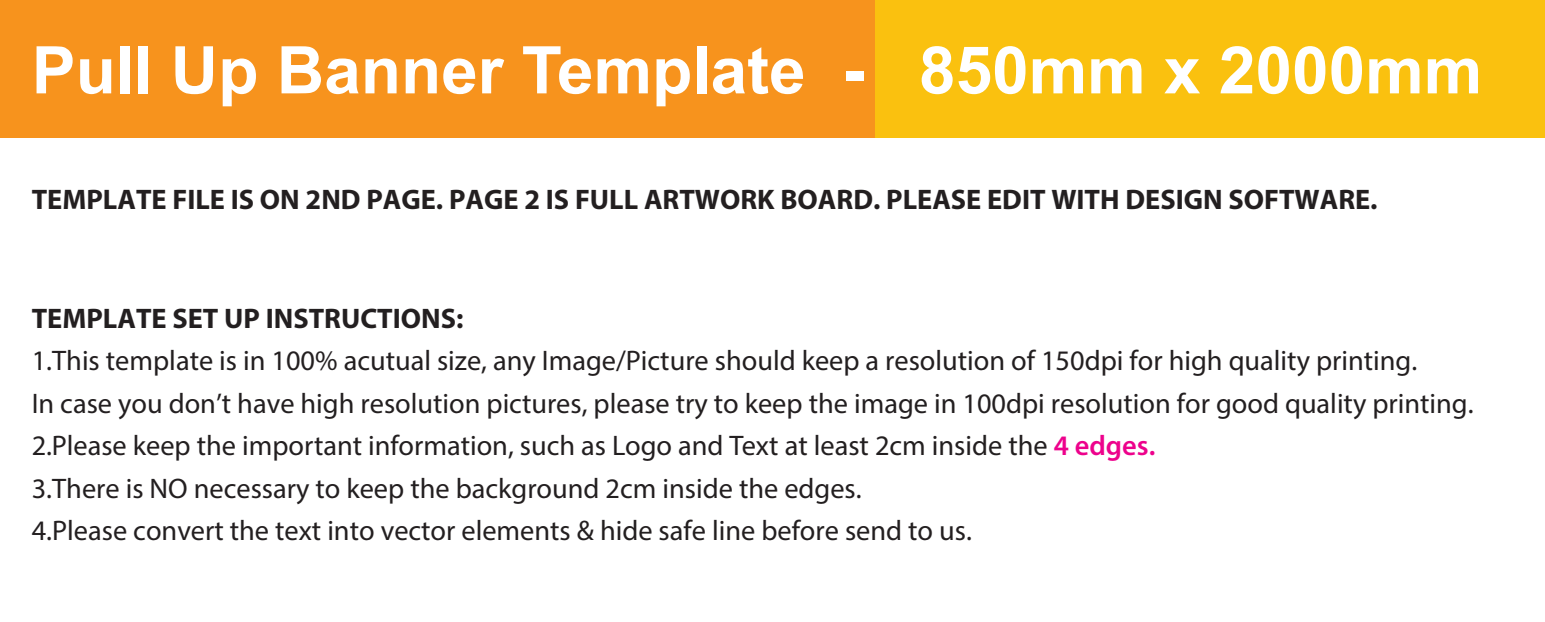
<style>
.page{position:relative;width:1545px;height:622px;background:#fff}
.page>*{position:absolute;margin:0;border:0;box-sizing:border-box;transform-origin:0 0}
.t1{font:700 65.75px "Arial";color:#fff}
.t2{font:28.35px/42.5px "Myriad Pro";color:#231f20}
.t3{font:700 28.35px "Myriad Pro";color:#231f20}
.s1{font-weight:600;color:#ed028c}
</style>
<div class="page">
<div style="left:0;top:0;width:1544px;height:137px;background:#f7931d"></div>
<div style="left:875px;top:0;width:669px;height:137px;background:#fac10f"></div>
<h1 class="t1" style="left:32px;top:26px;width:1451px">Pull Up Banner Template - 850mm x 2000mm</h1>
<p class="t3" style="left:32px;top:181px;width:1347px">TEMPLATE FILE IS ON 2ND PAGE. PAGE 2 IS FULL ARTWORK BOARD. PLEASE EDIT WITH DESIGN SOFTWARE.</p>
<p class="t3" style="left:32px;top:299px;width:433px">TEMPLATE SET UP INSTRUCTIONS:</p>
<p class="t2" style="left:32px;top:339px;width:1443px">1.This template is in 100% acutual size, any Image/Picture should keep a resolution of 150dpi for high quality printing.<br>In case you don’t have high resolution pictures, please try to keep the image in 100dpi resolution for good quality printing.<br>2.Please keep the important information, such as Logo and Text at least 2cm inside the <span class="s1">4 edges.<br></span>3.There is NO necessary to keep the background 2cm inside the edges.<br>4.Please convert the text into vector elements &amp; hide safe line before send to us.</p>
</div>
